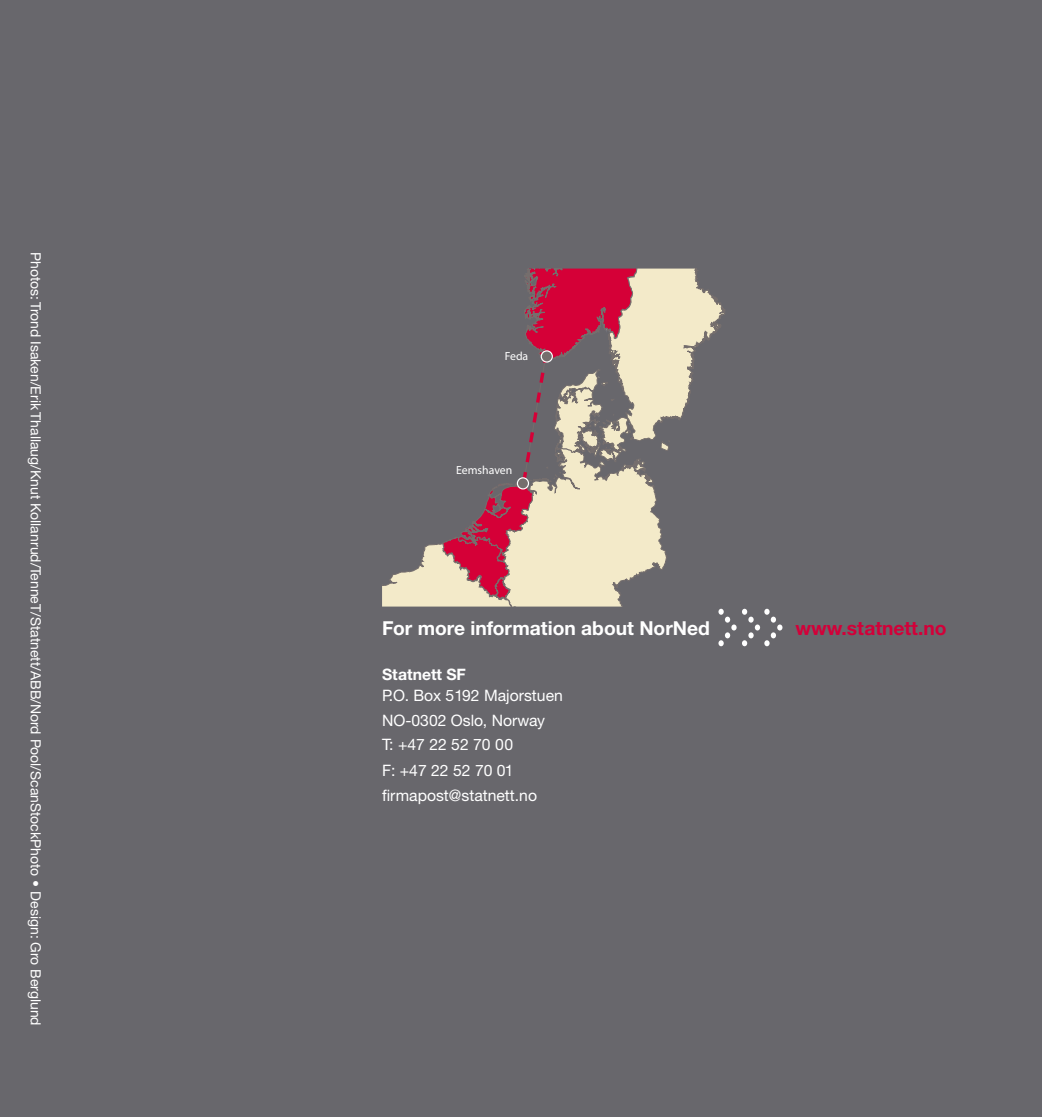
<style>
.page{position:relative;width:1042px;height:1117px;background:#fff}
.page>*{position:absolute;margin:0;border:0;box-sizing:border-box;transform-origin:0 0}
.t1{font:700 19.25px "Helvetica Neue CE";color:#fff}
.t2{font:700 19.25px "Helvetica Neue CE";color:#d30039}
.t3{font:15.75px/24.8px "Helvetica Neue CE";color:#fff}
.t4{font:700 15.75px "Helvetica Neue CE";color:#fff}
.t5{font:14px "Helvetica Neue CE";color:#fff}
.t6{font:11.72px "Myriad Pro";color:#fff}
</style>
<div class="page">
<div style="left:0;top:0;width:1042px;height:1116px;background:#68676c"></div>
<svg style="left:382px;top:268px;width:401px;height:378px"></svg>
<div style="left:541px;top:351px;width:11px;height:11px;background:#756e6d;border-radius:50%"></div>
<div style="left:541px;top:350px;width:12px;height:12px;border:1px solid #fff;border-radius:50%"></div>
<div style="left:517px;top:477px;width:11px;height:12px;background:#756e6d;border-radius:50%"></div>
<div style="left:517px;top:477px;width:12px;height:12px;border:1px solid #fff;border-radius:50%"></div>
<p class="t5" style="left:44px;top:252px;width:775px;rotate:90deg">Photos: Trond Isaken/Erik Thallaug/Knut Kollanrud/TenneT/Statnett/ABB/Nord Pool/ScanStockPhoto • Design: Gro Berglund</p>
<p class="t6" style="left:505px;top:349px;width:25px">Feda</p>
<p class="t6" style="left:456px;top:462px;width:58px">Eemshaven</p>
<h1 class="t1" style="left:382px;top:615px;width:329px">For more information about NorNed</h1>
<h1 class="t2" style="left:795px;top:615px;width:152px">www.statnett.no</h1>
<p class="t4" style="left:382px;top:664px;width:85px">Statnett SF</p>
<p class="t3" style="left:382px;top:683px;width:182px">P.O. Box 5192 Majorstuen<br>NO-0302 Oslo, Norway<br>T: +47 22 52 70 00<br>F: +47 22 52 70 01 firmapost@statnett.no</p>
</div>
